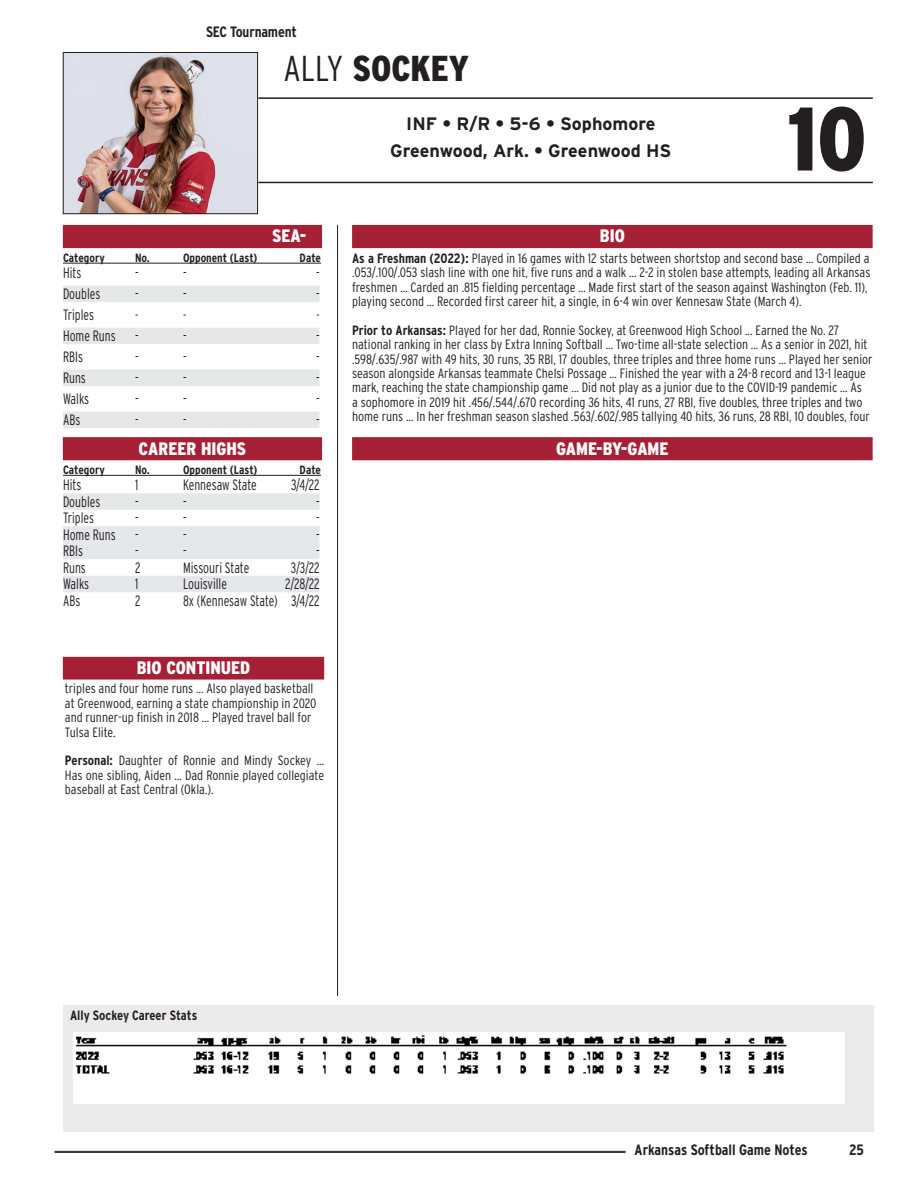
<style>
.page{position:relative;width:918px;height:1188px;background:#fff}
.page>*{position:absolute;margin:0;border:0;box-sizing:border-box;transform-origin:0 0}
.t1{font:900 condensed 90px "Interstate";color:#231f20}
.t2{font:900 condensed 36px "Interstate";color:#231f20}
.t3{font:700 18px "Interstate";color:#231f20}
.t4{font:900 condensed 18px "Interstate";color:#fff}
.t5{font:300 condensed 15px "Interstate";color:#231f20;scale:.88 1}
.t6{font:700 condensed 15px "Interstate";letter-spacing:-.005em;color:#231f20}
.t7{font:300 condensed 13.5px/14.4px "Interstate";color:#231f20}
.t8{font:700 condensed 13.5px "Interstate";color:#231f20}
.t9{font:300 condensed 13.5px "Interstate";color:#231f20;scale:.88 1}
.t10{font:700 condensed 12px "Interstate";color:#231f20}
.s1{font-weight:300}
.s2{font-weight:700}
</style>
<div class="page">
<hr style="left:55px;top:1151px;width:571px;height:1px;background:#231f20">
<hr style="left:55px;top:1152px;width:571px;height:1px;background:#231f20">
<hr style="left:337px;top:225px;width:1px;height:771px;background:#231f20">
<div style="left:64px;top:226px;width:257px;height:21px;background:#a62035"></div>
<div style="left:63px;top:225px;width:259px;height:23px;border:3px solid #a62035"></div>
<hr style="left:63px;top:263px;width:258px;height:1px;background:#231f20">
<div style="left:63px;top:286px;width:257px;height:16px;background:#e6e7e9"></div>
<div style="left:63px;top:328px;width:257px;height:16px;background:#e6e7e9"></div>
<div style="left:63px;top:370px;width:257px;height:16px;background:#e6e7e9"></div>
<div style="left:63px;top:412px;width:257px;height:16px;background:#e6e7e9"></div>
<div style="left:63px;top:1006px;width:811px;height:126px;background:#ecebeb"></div>
<img style="left:65px;top:54px;width:191px;height:158px">
<div style="left:63px;top:52px;width:195px;height:162px;border:1px solid #231f20"></div>
<hr style="left:258px;top:97px;width:615px;height:2px;background:#231f20">
<hr style="left:258px;top:182px;width:615px;height:1px;background:#231f20">
<div style="left:64px;top:439px;width:257px;height:20px;background:#a62035"></div>
<div style="left:63px;top:437px;width:259px;height:23px;border:3px solid #a62035"></div>
<div style="left:64px;top:658px;width:259px;height:20px;background:#a62035"></div>
<div style="left:63px;top:657px;width:261px;height:23px;border:3px solid #a62035"></div>
<hr style="left:63px;top:475px;width:258px;height:1px;background:#231f20">
<div style="left:63px;top:493px;width:257px;height:17px;background:#e6e7e9"></div>
<div style="left:63px;top:526px;width:257px;height:17px;background:#e6e7e9"></div>
<div style="left:63px;top:543px;width:257px;height:16px;background:#e6e7e9"></div>
<div style="left:63px;top:576px;width:257px;height:16px;background:#e6e7e9"></div>
<div style="left:354px;top:439px;width:517px;height:20px;background:#a62035"></div>
<div style="left:352px;top:437px;width:521px;height:23px;border:3px solid #a62035"></div>
<div style="left:354px;top:226px;width:517px;height:21px;background:#a62035"></div>
<div style="left:352px;top:225px;width:521px;height:23px;border:3px solid #a62035"></div>
<img style="left:73px;top:1033px;width:772px;height:70px">
<p class="t6" style="left:206px;top:23px;width:92px">SEC Tournament</p>
<p class="t2" style="left:284px;top:46px;width:187px"><span class="s1">ALLY</span> SOCKEY</p>
<p class="t4" style="left:272px;top:225px;width:36px">SEA-</p>
<p class="t3" style="left:406px;top:112px;width:251px">INF • R/R • 5-6 • Sophomore</p>
<p class="t3" style="left:390px;top:139px;width:283px">Greenwood, Ark. • Greenwood HS</p>
<p class="t4" style="left:600px;top:225px;width:27px">BIO</p>
<p class="t1" style="left:787px;top:84px;width:81px">10</p>
<p class="t10" style="left:63px;top:250px;width:43px">Category</p>
<p class="t10" style="left:135px;top:250px;width:16px">No.</p>
<p class="t10" style="left:183px;top:250px;width:76px">Opponent (Last)</p>
<p class="t10" style="left:300px;top:250px;width:23px">Date</p>
<p class="t5" style="left:63px;top:264px;width:22px">Hits</p>
<p class="t5" style="left:135px;top:264px;width:6px">-</p>
<p class="t5" style="left:183px;top:264px;width:6px">-</p>
<p class="t5" style="left:316px;top:264px;width:6px">-</p>
<p class="t5" style="left:63px;top:285px;width:44px">Doubles</p>
<p class="t5" style="left:135px;top:285px;width:6px">-</p>
<p class="t5" style="left:183px;top:285px;width:6px">-</p>
<p class="t5" style="left:316px;top:285px;width:6px">-</p>
<p class="t5" style="left:63px;top:306px;width:37px">Triples</p>
<p class="t9" style="left:135px;top:307px;width:5px">-</p>
<p class="t9" style="left:183px;top:307px;width:5px">-</p>
<p class="t9" style="left:316px;top:307px;width:5px">-</p>
<p class="t5" style="left:63px;top:327px;width:61px">Home Runs</p>
<p class="t5" style="left:135px;top:327px;width:6px">-</p>
<p class="t5" style="left:183px;top:327px;width:6px">-</p>
<p class="t5" style="left:316px;top:327px;width:6px">-</p>
<p class="t5" style="left:63px;top:348px;width:24px">RBIs</p>
<p class="t5" style="left:135px;top:348px;width:6px">-</p>
<p class="t5" style="left:183px;top:348px;width:6px">-</p>
<p class="t5" style="left:316px;top:348px;width:6px">-</p>
<p class="t5" style="left:63px;top:369px;width:27px">Runs</p>
<p class="t5" style="left:135px;top:369px;width:6px">-</p>
<p class="t5" style="left:183px;top:369px;width:6px">-</p>
<p class="t5" style="left:316px;top:369px;width:6px">-</p>
<p class="t5" style="left:63px;top:390px;width:31px">Walks</p>
<p class="t5" style="left:135px;top:390px;width:6px">-</p>
<p class="t5" style="left:183px;top:390px;width:6px">-</p>
<p class="t5" style="left:316px;top:390px;width:6px">-</p>
<p class="t5" style="left:63px;top:411px;width:21px">ABs</p>
<p class="t5" style="left:135px;top:411px;width:6px">-</p>
<p class="t5" style="left:183px;top:411px;width:6px">-</p>
<p class="t5" style="left:316px;top:411px;width:6px">-</p>
<p class="t4" style="left:139px;top:437px;width:109px">CAREER HIGHS</p>
<p class="t10" style="left:63px;top:462px;width:43px">Category</p>
<p class="t10" style="left:135px;top:462px;width:16px">No.</p>
<p class="t10" style="left:183px;top:462px;width:76px">Opponent (Last)</p>
<p class="t10" style="left:300px;top:462px;width:23px">Date</p>
<p class="t5" style="left:63px;top:476px;width:22px">Hits</p>
<p class="t5" style="left:135px;top:476px;width:5px">1</p>
<p class="t5" style="left:183px;top:476px;width:85px">Kennesaw State</p>
<p class="t5" style="left:291px;top:476px;width:34px">3/4/22</p>
<p class="t5" style="left:63px;top:492px;width:44px">Doubles</p>
<p class="t5" style="left:135px;top:492px;width:6px">-</p>
<p class="t5" style="left:183px;top:492px;width:6px">-</p>
<p class="t5" style="left:316px;top:492px;width:6px">-</p>
<p class="t5" style="left:63px;top:509px;width:37px">Triples</p>
<p class="t5" style="left:135px;top:509px;width:6px">-</p>
<p class="t5" style="left:183px;top:509px;width:6px">-</p>
<p class="t5" style="left:316px;top:509px;width:6px">-</p>
<p class="t5" style="left:63px;top:525px;width:61px">Home Runs</p>
<p class="t5" style="left:135px;top:525px;width:6px">-</p>
<p class="t5" style="left:183px;top:525px;width:6px">-</p>
<p class="t5" style="left:316px;top:525px;width:6px">-</p>
<p class="t5" style="left:63px;top:542px;width:24px">RBIs</p>
<p class="t5" style="left:135px;top:542px;width:6px">-</p>
<p class="t5" style="left:183px;top:542px;width:6px">-</p>
<p class="t5" style="left:316px;top:542px;width:6px">-</p>
<p class="t5" style="left:63px;top:558px;width:27px">Runs</p>
<p class="t5" style="left:135px;top:558px;width:8px">2</p>
<p class="t5" style="left:183px;top:558px;width:77px">Missouri State</p>
<p class="t5" style="left:291px;top:558px;width:34px">3/3/22</p>
<p class="t5" style="left:63px;top:575px;width:31px">Walks</p>
<p class="t5" style="left:135px;top:575px;width:5px">1</p>
<p class="t5" style="left:183px;top:575px;width:52px">Louisville</p>
<p class="t5" style="left:285px;top:575px;width:41px">2/28/22</p>
<p class="t5" style="left:63px;top:591px;width:21px">ABs</p>
<p class="t5" style="left:135px;top:591px;width:8px">2</p>
<p class="t5" style="left:183px;top:591px;width:157px">8x (Kennesaw State) 3/4/22</p>
<p class="t4" style="left:137px;top:657px;width:115px">BIO CONTINUED</p>
<p class="t7" style="left:65px;top:681px;width:253px">triples and four home runs … Also played basketball at Greenwood, earning a state championship in 2020 and runner-up finish in 2018 … Played travel ball for Tulsa Elite.</p>
<p class="t7" style="left:65px;top:753px;width:261px;text-align:justify"><span class="s2">Personal:</span> Daughter of Ronnie and Mindy Sockey … Has one sibling, Aiden … Dad Ronnie played collegiate baseball at East Central (Okla.).</p>
<p class="t7" style="left:352px;top:251px;width:520px"><span class="s2">As a Freshman (2022):</span> Played in 16 games with 12 starts between shortstop and second base … Compiled a .053/.100/.053 slash line with one hit, five runs and a walk … 2-2 in stolen base attempts, leading all Arkansas freshmen … Carded an .815 fielding percentage … Made first start of the season against Washington (Feb. 11), playing second … Recorded first career hit, a single, in 6-4 win over Kennesaw State (March 4).</p>
<p class="t7" style="left:352px;top:323px;width:522px"><span class="s2">Prior to Arkansas:</span> Played for her dad, Ronnie Sockey, at Greenwood High School … Earned the No. 27 national ranking in her class by Extra Inning Softball … Two-time all-state selection … As a senior in 2021, hit .598/.635/.987 with 49 hits, 30 runs, 35 RBI, 17 doubles, three triples and three home runs … Played her senior season alongside Arkansas teammate Chelsi Possage … Finished the year with a 24-8 record and 13-1 league mark, reaching the state championship game … Did not play as a junior due to the COVID-19 pandemic … As<br>a sophomore in 2019 hit .456/.544/.670 recording 36 hits, 41 runs, 27 RBI, five doubles, three triples and two home runs … In her freshman season slashed .563/.602/.985 tallying 40 hits, 36 runs, 28 RBI, 10 doubles, four</p>
<p class="t4" style="left:556px;top:437px;width:114px">GAME-BY-GAME</p>
<p class="t8" style="left:70px;top:1007px;width:129px">Ally Sockey Career Stats</p>
<p class="t6" style="left:635px;top:1140px;width:175px">Arkansas Softball Game Notes</p>
<p class="t6" style="left:849px;top:1140px;width:16px">25</p>
</div>
